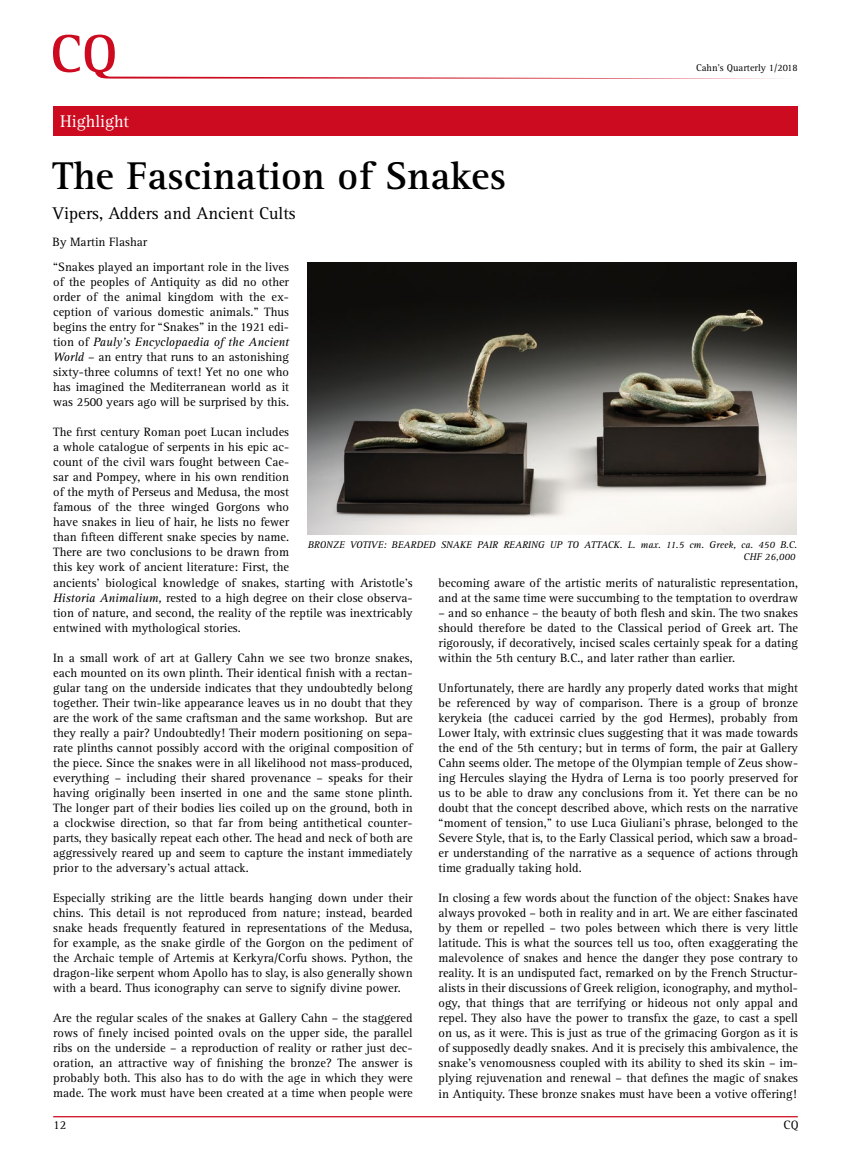
<style>
.page{position:relative;width:851px;height:1170px;background:#fff}
.page>*{position:absolute;margin:0;border:0;box-sizing:border-box;transform-origin:0 0}
.t1{font:700 40px "Rotis Serif Std";color:#000}
.t2{font:17.5px "Rotis Serif Std";color:#000}
.t3{font:17.5px "Rotis Serif Std";color:#fff}
.t4{font:12.5px/15px "Rotis Serif Std";color:#000;text-align:justify}
.t5{font:italic 10px/12px "Rotis Serif Std";color:#000;text-align:right}
.t6{font:10px "Rotis Serif Std";color:#000}
.s1{font-style:italic}
</style>
<div class="page">
<hr style="left:53px;top:1115px;width:744px;height:2px;background:#cd0b20">
<svg style="left:53px;top:35px;width:731px;height:44px"></svg>
<div style="left:53px;top:106px;width:744px;height:30px;background:#cd0b20"></div>
<img style="left:307px;top:262px;width:489px;height:272px">
<h2 class="t3" style="left:60px;top:111px;width:70px">Highlight</h2>
<h1 class="t1" style="left:53px;top:152px;width:455px">The Fascination of Snakes</h1>
<h2 class="t2" style="left:53px;top:203px;width:244px">Vipers, Adders and Ancient Cults</h2>
<p class="t4" style="left:53px;top:235px;width:96px">By Martin Flashar</p>
<p class="t6" style="left:696px;top:62px;width:103px">Cahn’s Quarterly 1/2018</p>
<p class="t4" style="left:53px;top:260px;width:237px">“Snakes played an important role in the lives of the peoples of Antiquity as did no other order of the animal kingdom with the ex&shy;ception of various domestic animals.” Thus begins the entry for “Snakes” in the 1921 edi&shy;tion of <span class="s1">Pauly’s Encyclopaedia of the Ancient World</span> – an entry that runs to an astonishing sixty-three columns of text! Yet no one who has imagined the Mediterranean world as it was 2500 years ago will be surprised by this.</p>
<p class="t4" style="left:53px;top:425px;width:361px;text-align:left">The first century Roman poet Lucan includes<br>a whole catalogue of serpents in his epic ac-<br>count of the civil wars fought between Cae-<br>sar and Pompey, where in his own rendition<br>of the myth of Perseus and Medusa, the most<br>famous of the three winged Gorgons who<br>have snakes in lieu of hair, he lists no fewer<br>than fifteen different snake species by name.<br>There are two conclusions to be drawn from<br>this key work of ancient literature: First, the<br>ancients’ biological knowledge of snakes, starting with Aristotle’s <span class="s1">Historia Animalium,</span> rested to a high degree on their close observa&shy;tion of nature, and second, the reality of the reptile was inextricably entwined with mythological stories.</p>
<p class="t4" style="left:53px;top:650px;width:361px">In a small work of art at Gallery Cahn we see two bronze snakes, each mounted on its own plinth. Their identical finish with a rectan&shy;gular tang on the underside indicates that they undoubtedly belong together. Their twin-like appearance leaves us in no doubt that they are the work of the same craftsman and the same workshop. But are they really a pair? Undoubtedly! Their modern positioning on sepa&shy;rate plinths cannot possibly accord with the original composition of the piece. Since the snakes were in all likelihood not mass-produced, everything – including their shared provenance – speaks for their having originally been inserted in one and the same stone plinth.<br>The longer part of their bodies lies coiled up on the ground, both in a clockwise direction, so that far from being antithetical counter&shy;parts, they basically repeat each other. The head and neck of both are aggressively reared up and seem to capture the instant immediately prior to the adversary’s actual attack.</p>
<p class="t4" style="left:53px;top:890px;width:361px">Especially striking are the little beards hanging down under their chins. This detail is not reproduced from nature; instead, bearded snake heads frequently featured in representations of the Medusa, for example, as the snake girdle of the Gorgon on the pediment of the Archaic temple of Artemis at Kerkyra/Corfu shows. Python, the dragon-like serpent whom Apollo has to slay, is also generally shown with a beard. Thus iconography can serve to signify divine power.</p>
<p class="t4" style="left:53px;top:1010px;width:361px">Are the regular scales of the snakes at Gallery Cahn – the staggered rows of finely incised pointed ovals on the upper side, the parallel ribs on the underside – a reproduction of reality or rather just dec&shy;oration, an attractive way of finishing the bronze? The answer is probably both. This also has to do with the age in which they were made. The work must have been created at a time when people were</p>
<p class="t5" style="left:307px;top:539px;width:491px">BRONZE VOTIVE: BEARDED SNAKE PAIR REARING UP TO ATTACK. L. max. 11.5 cm. Greek, ca. 450 B.C.<br>CHF 26,000</p>
<p class="t4" style="left:438px;top:576px;width:361px">becoming aware of the artistic merits of naturalistic representation, and at the same time were succumbing to the temptation to overdraw</p>
<p class="t4" style="left:438px;top:606px;width:361px">– and so enhance – the beauty of both flesh and skin. The two snakes should therefore be dated to the Classical period of Greek art. The rigorously, if decoratively, incised scales certainly speak for a dating within the 5th century B.C., and later rather than earlier.</p>
<p class="t4" style="left:438px;top:681px;width:361px">Unfortunately, there are hardly any properly dated works that might be referenced by way of comparison. There is a group of bronze kerykeia (the caducei carried by the god Hermes), probably from Lower Italy, with extrinsic clues suggesting that it was made towards the end of the 5th century; but in terms of form, the pair at Gallery Cahn seems older. The metope of the Olympian temple of Zeus show&shy;ing Hercules slaying the Hydra of Lerna is too poorly preserved for us to be able to draw any conclusions from it. Yet there can be no doubt that the concept described above, which rests on the narrative “moment of tension,” to use Luca Giuliani’s phrase, belonged to the Severe Style, that is, to the Early Classical period, which saw a broad&shy;er understanding of the narrative as a sequence of actions through time gradually taking hold.</p>
<p class="t4" style="left:438px;top:891px;width:361px">In closing a few words about the function of the object: Snakes have always provoked – both in reality and in art. We are either fascinated by them or repelled – two poles between which there is very little latitude. This is what the sources tell us too, often exaggerating the malevolence of snakes and hence the danger they pose contrary to reality. It is an undisputed fact, remarked on by the French Structur&shy;alists in their discussions of Greek religion, iconography, and mythol&shy;ogy, that things that are terrifying or hideous not only appal and repel. They also have the power to transfix the gaze, to cast a spell on us, as it were. This is just as true of the grimacing Gorgon as it is of supposedly deadly snakes. And it is precisely this ambivalence, the snake’s venomousness coupled with its ability to shed its skin – im&shy;plying rejuvenation and renewal – that defines the magic of snakes in Antiquity. These bronze snakes must have been a votive offering!</p>
<p class="t4" style="left:53px;top:1117px;width:14px">12</p>
<p class="t4" style="left:783px;top:1117px;width:17px">CQ</p>
</div>
